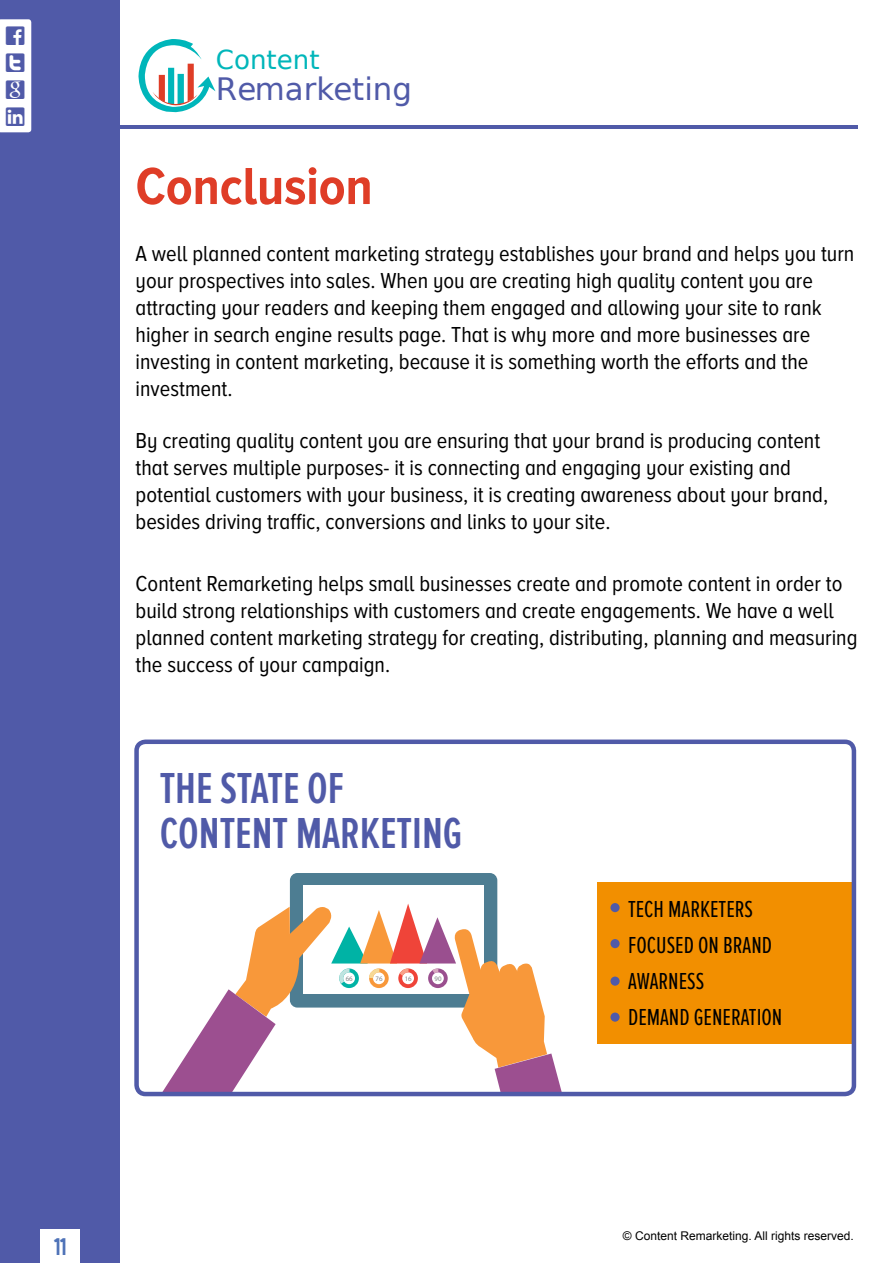
<style>
.page{position:relative;width:893px;height:1263px;background:#fff}
.page>*{position:absolute;margin:0;border:0;box-sizing:border-box;transform-origin:0 0}
.t1{font:700 54px "Proxima Nova A Cond";color:#df3d27}
.t2{font:600 45px/45px "Proxima Nova Ex Cn";color:#505aa8}
.t3{font:30.9px "DejaVu Sans";color:#505aa8}
.t4{font:27px/27px "Social Icons Pro Set 1 Rounded";color:#505aa8;text-align:justify}
.t5{font:26.1px "DejaVu Sans";color:#00b6ba}
.t6{font:24px/36px "Proxima Nova Ex Cn";color:#000}
.t7{font:700 24px "Advent Pro";color:#4f73b8}
.t8{font:22.5px/27px "Proxima Nova A Cond";color:#000}
.t9{font:12px "Arial";color:#000}
.t10{font:6.9px "Myriad Pro";color:#808285}
</style>
<div class="page">
<div style="left:290px;top:873px;width:207px;height:134px;background:#4d7d92;border-radius:7px"></div>
<div style="left:303px;top:885px;width:181px;height:109px;background:#fff"></div>
<svg style="left:163px;top:903px;width:399px;height:188px"></svg>
<div style="left:597px;top:882px;width:258px;height:162px;background:#f28f00"></div>
<div style="left:134px;top:739px;width:722px;height:357px;border:4px solid #505aa8;border-radius:9px"></div>
<div style="left:0;top:0;width:119px;height:1263px;background:#505aa8"></div>
<div style="left:0;top:19px;width:31px;height:113px;background:#fff"></div>
<hr style="left:45px;top:125px;width:813px;height:4px;background:#505aa8">
<svg style="left:138px;top:39px;width:78px;height:74px"></svg>
<div style="left:40px;top:1229px;width:40px;height:34px;background:#fff"></div>
<div style="left:610px;top:903px;width:10px;height:9px;background:#505aa8;border-radius:50%"></div>
<div style="left:610px;top:939px;width:10px;height:9px;background:#505aa8;border-radius:50%"></div>
<svg style="left:610px;top:976px;width:10px;height:10px"></svg>
<svg style="left:610px;top:1012px;width:10px;height:10px"></svg>
<p class="t4" style="left:5px;top:23px;width:22px">f t g l</p>
<p class="t5" style="left:216px;top:39px;width:105px">Content</p>
<h3 class="t3" style="left:216px;top:64px;width:198px">Remarketing</h3>
<h1 class="t1" style="left:136px;top:156px;width:239px">Conclusion</h1>
<p class="t8" style="left:136px;top:240px;width:720px">A well planned content marketing strategy establishes your brand and helps you turn your prospectives into sales. When you are creating high quality content you are attracting your readers and keeping them engaged and allowing your site to rank higher in search engine results page. That is why more and more businesses are investing in content marketing, because it is something worth the efforts and the investment.</p>
<p class="t8" style="left:136px;top:427px;width:694px">By creating quality content you are ensuring that your brand is producing content that serves multiple purposes- it is connecting and engaging your existing and potential customers with your business, it is creating awareness about your brand, besides driving traffic, conversions and links to your site.</p>
<p class="t8" style="left:136px;top:570px;width:723px">Content Remarketing helps small businesses create and promote content in order to build strong relationships with customers and create engagements. We have a well planned content marketing strategy for creating, distributing, planning and measuring the success of your campaign.</p>
<h2 class="t2" style="left:160px;top:767px;width:304px">THE STATE OF<br>CONTENT MARKETING</h2>
<p class="t10" style="left:346px;top:974px;width:9px">66</p>
<p class="t10" style="left:375px;top:974px;width:9px">76</p>
<p class="t10" style="left:405px;top:974px;width:9px">16</p>
<p class="t10" style="left:434px;top:974px;width:9px">90</p>
<p class="t6" style="left:628px;top:892px;width:156px">TECH MARKETERS<br>FOCUSED ON BRAND<br>AWARNESS<br>DEMAND GENERATION</p>
<p class="t7" style="left:54px;top:1232px;width:13px">11</p>
<p class="t9" style="left:623px;top:1227px;width:232px">© Content Remarketing. All rights reserved.</p>
</div>
